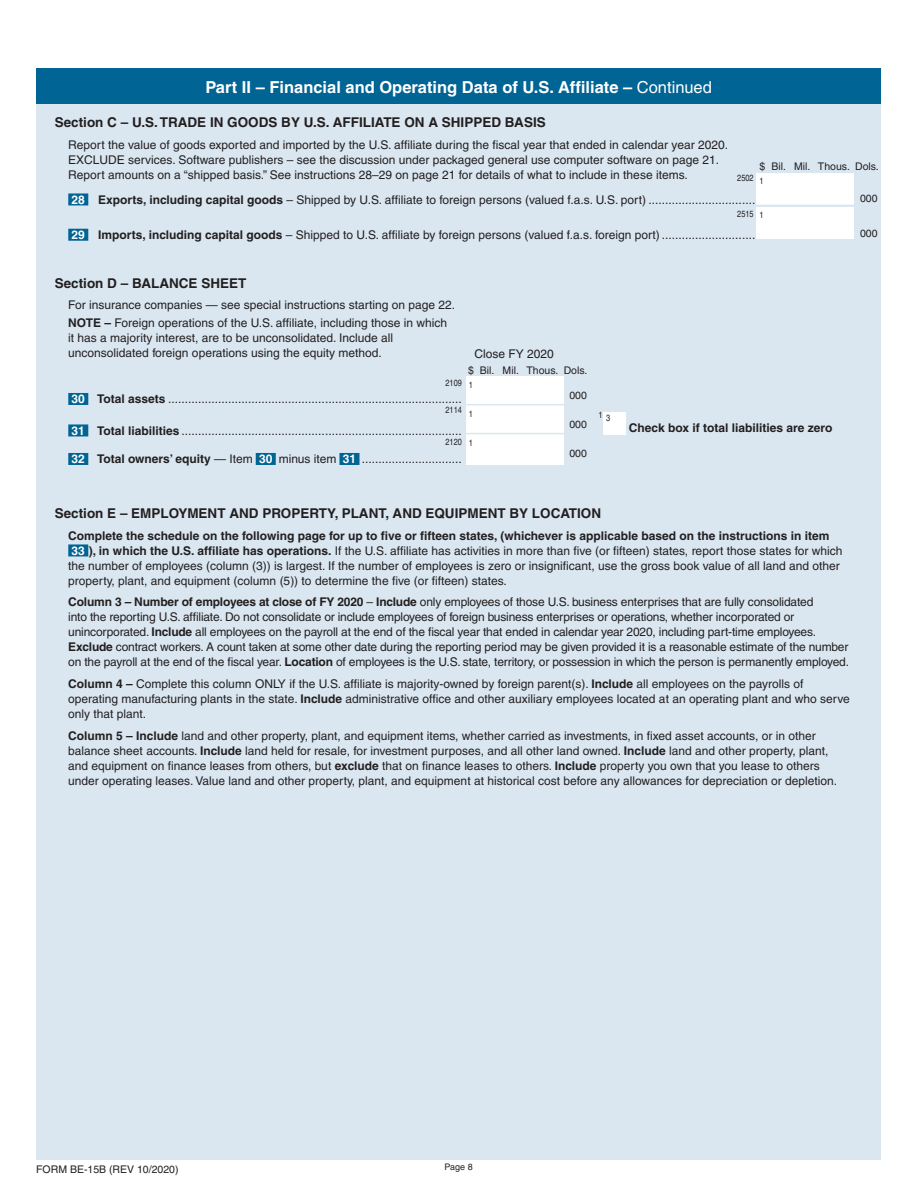
<style>
.page{position:relative;width:918px;height:1188px;background:#fff}
.page>*{position:absolute;margin:0;border:0;box-sizing:border-box;transform-origin:0 0}
.Form_Title{font:700 16.5px "Helvetica";color:#fff}
.Section{font:700 13.5px "Helvetica";color:#231f20}
.Section-2{font:12px/15px "Helvetica";color:#231f20}
.Section_indent{font:12px "Helvetica";color:#231f20}
.Section-3{font:700 12px "Helvetica";color:#231f20}
.Section-4{font:10.5px "Helvetica";color:#231f20}
.question_number{font:condensed 9px "Helvetica";color:#231f20}
.Section-5{font:condensed 9px "Helvetica";color:#231f20}
.Section-6{font:9px "Helvetica";color:#231f20}
.s1{font-weight:400}
.s2{font-weight:700;color:#fff}
.s3{font-weight:700}
</style>
<div class="page">
<div style="left:36px;top:69px;width:845px;height:1091px;background:#dae7f1"></div>
<div style="left:36px;top:68px;width:845px;height:36px;background:#006494"></div>
<div style="left:756px;top:173px;width:98px;height:66px;background:#fff"></div>
<div style="left:68px;top:193px;width:20px;height:12px;background:#006494"></div>
<div style="left:68px;top:229px;width:20px;height:12px;background:#006494"></div>
<div style="left:68px;top:393px;width:20px;height:12px;background:#006494"></div>
<div style="left:68px;top:424px;width:20px;height:12px;background:#006494"></div>
<div style="left:68px;top:453px;width:20px;height:12px;background:#006494"></div>
<div style="left:256px;top:453px;width:20px;height:12px;background:#006494"></div>
<div style="left:339px;top:453px;width:20px;height:12px;background:#006494"></div>
<div style="left:68px;top:544px;width:20px;height:12px;background:#006494"></div>
<hr style="left:756px;top:205px;width:98px;height:2px;background:#dae7f1">
<div style="left:466px;top:376px;width:97px;height:88px;background:#fff"></div>
<div style="left:604px;top:412px;width:22px;height:23px;background:#fff"></div>
<hr style="left:466px;top:404px;width:128px;height:1px;background:#dae7f1">
<hr style="left:466px;top:433px;width:127px;height:1px;background:#dae7f1">
<p class="Form_Title" style="left:205px;top:77px;width:508px">Part II – Financial and Operating Data of U.S. Affiliate – <span class="s1">Continued</span></p>
<p class="Section" style="left:55px;top:114px;width:492px">Section C – U.S. TRADE IN GOODS BY U.S. AFFILIATE ON A SHIPPED BASIS</p>
<p class="Section-2" style="left:68px;top:137px;width:661px">Report the value of goods exported and imported by the U.S. affiliate during the fiscal year that ended in calendar year 2020.<br>EXCLUDE services. Software publishers – see the discussion under packaged general use computer software on page 21.<br>Report amounts on a “shipped basis.” See instructions 28–29 on page 21 for details of what to include in these items.</p>
<p class="Section_indent" style="left:72px;top:192px;width:685px"><span class="s2">28</span> <span class="s3">Exports, including capital goods</span> – Shipped by U.S. affiliate to foreign persons (valued f.a.s. U.S. port) ................................</p>
<p class="Section_indent" style="left:72px;top:228px;width:685px"><span class="s2">29</span> <span class="s3">Imports, including capital goods</span> – Shipped to U.S. affiliate by foreign persons (valued f.a.s. foreign port) ............................</p>
<p class="Section" style="left:55px;top:275px;width:193px">Section D – BALANCE SHEET</p>
<p class="Section-2" style="left:68px;top:298px;width:389px">For insurance companies — see special instructions starting on page 22.</p>
<p class="Section-2" style="left:68px;top:316px;width:380px"><span class="s3">NOTE –</span> Foreign operations of the U.S. affiliate, including those in which it has a majority interest, are to be unconsolidated. Include all unconsolidated foreign operations using the equity method.</p>
<p class="Section-2" style="left:72px;top:391px;width:392px"><span class="s2">30</span> <span class="s3">Total assets</span> ........................................................................................</p>
<p class="Section-2" style="left:72px;top:423px;width:392px"><span class="s2">31</span> <span class="s3">Total liabilities</span> ....................................................................................</p>
<p class="Section-2" style="left:72px;top:451px;width:392px"><span class="s2">32</span> <span class="s3">Total owners’ equity</span> — Item <span class="s2">30</span> minus item <span class="s2">31</span> ..............................</p>
<p class="Section-4" style="left:760px;top:160px;width:121px">$ Bil. Mil. Thous. Dols.</p>
<p class="question_number" style="left:759px;top:176px;width:6px">1</p>
<p class="Section-4" style="left:860px;top:192px;width:19px">000</p>
<p class="question_number" style="left:737px;top:173px;width:18px">2502</p>
<p class="question_number" style="left:737px;top:208px;width:18px">2515</p>
<p class="question_number" style="left:759px;top:210px;width:6px">1</p>
<p class="Section-4" style="left:860px;top:227px;width:19px">000</p>
<p class="Section-2" style="left:474px;top:346px;width:81px">Close FY 2020</p>
<p class="Section-4" style="left:468px;top:364px;width:121px">$ Bil. Mil. Thous. Dols.</p>
<p class="Section-5" style="left:446px;top:378px;width:18px">2109</p>
<p class="Section-5" style="left:446px;top:405px;width:18px">2114</p>
<p class="Section-5" style="left:446px;top:436px;width:18px">2120</p>
<p class="question_number" style="left:469px;top:380px;width:6px">1</p>
<p class="Section-4" style="left:569px;top:389px;width:19px">000</p>
<p class="question_number" style="left:469px;top:408px;width:6px">1</p>
<p class="question_number" style="left:598px;top:410px;width:6px">1</p>
<p class="question_number" style="left:606px;top:413px;width:6px">3</p>
<p class="Section-4" style="left:569px;top:418px;width:19px">000</p>
<p class="Section-3" style="left:629px;top:420px;width:205px">Check box if total liabilities are zero</p>
<p class="question_number" style="left:469px;top:438px;width:6px">1</p>
<p class="Section-4" style="left:569px;top:448px;width:19px">000</p>
<p class="Section" style="left:55px;top:505px;width:548px">Section E – EMPLOYMENT AND PROPERTY, PLANT, AND EQUIPMENT BY LOCATION</p>
<p class="Section-2" style="left:68px;top:528px;width:776px"><span class="s3">Complete the schedule on the following page for up to five or fifteen states, (whichever is applicable based on the instructions in item </span><span class="s2">33</span> <span class="s3">), in which the U.S. affiliate has operations.</span> If the U.S. affiliate has activities in more than five (or fifteen) states, report those states for which the number of employees (column (3)) is largest. If the number of employees is zero or insignificant, use the gross book value of all land and other property, plant, and equipment (column (5)) to determine the five (or fifteen) states.</p>
<p class="Section-2" style="left:68px;top:595px;width:782px"><span class="s3">Column 3 – Number of employees at close of FY 2020</span> – <span class="s3">Include</span> only employees of those U.S. business enterprises that are fully consolidated<br>into the reporting U.S. affiliate. Do not consolidate or include employees of foreign business enterprises or operations, whether incorporated or unincorporated. <span class="s3">Include</span> all employees on the payroll at the end of the fiscal year that ended in calendar year 2020, including part-time employees.<br><span class="s3">Exclude</span> contract workers. A count taken at some other date during the reporting period may be given provided it is a reasonable estimate of the number on the payroll at the end of the fiscal year. <span class="s3">Location</span> of employees is the U.S. state, territory, or possession in which the person is permanently employed.</p>
<p class="Section-2" style="left:68px;top:676px;width:783px"><span class="s3">Column 4 –</span> Complete this column ONLY if the U.S. affiliate is majority-owned by foreign parent(s). <span class="s3">Include</span> all employees on the payrolls of operating manufacturing plants in the state. <span class="s3">Include</span> administrative office and other auxiliary employees located at an operating plant and who serve only that plant.</p>
<p class="Section-2" style="left:68px;top:728px;width:770px"><span class="s3">Column 5 – Include</span> land and other property, plant, and equipment items, whether carried as investments, in fixed asset accounts, or in other balance sheet accounts. <span class="s3">Include</span> land held for resale, for investment purposes, and all other land owned. <span class="s3">Include</span> land and other property, plant, and equipment on finance leases from others, but <span class="s3">exclude</span> that on finance leases to others. <span class="s3">Include</span> property you own that you lease to others under operating leases. Value land and other property, plant, and equipment at historical cost before any allowances for depreciation or depletion.</p>
<p class="Section-4" style="left:36px;top:1163px;width:144px">FORM BE-15B (REV 10/2020)</p>
<p class="Section-6" style="left:445px;top:1162px;width:30px">Page 8</p>
</div>
